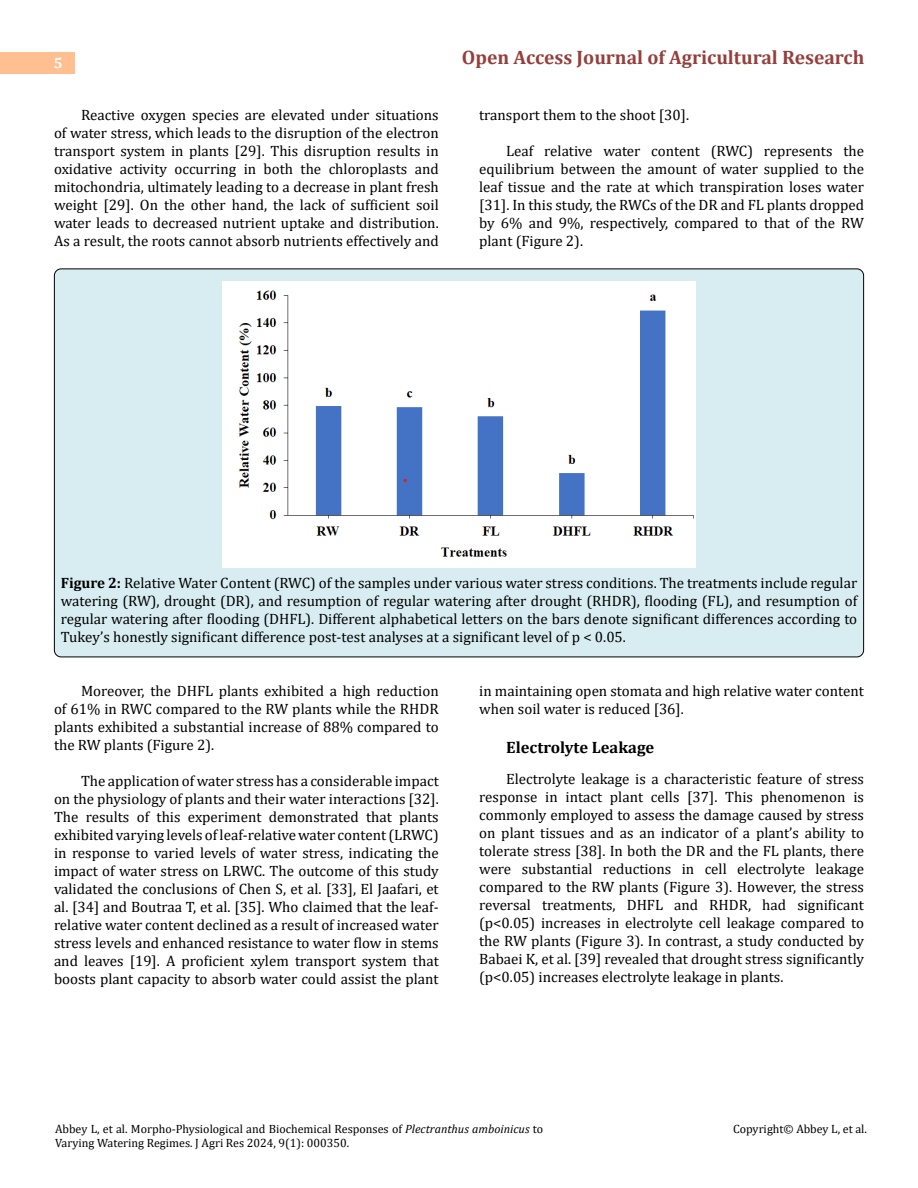
<style>
.page{position:relative;width:918px;height:1188px;background:#fff}
.page>*{position:absolute;margin:0;border:0;box-sizing:border-box;transform-origin:0 0}
.t1{font:700 19.5px "Cambria";color:#953f3c}
.t2{font:700 16.5px "Cambria";color:#000}
.t3{font:15px/18px "Cambria";color:#000;text-align:justify}
.t4{font:700 15px "Cambria";color:#fff}
.t5{font:12px/14.4px "Cambria";color:#000}
.s1{font-weight:700}
.s2{font-style:italic}
</style>
<div class="page">
<div style="left:0;top:52px;width:74px;height:21px;background:#ffbf91"></div>
<div style="left:54px;top:269px;width:810px;height:388px;background:#d8edf2;border-radius:7px"></div>
<img style="left:222px;top:282px;width:474px;height:285px">
<p class="t4" style="left:54px;top:53px;width:10px">5</p>
<h1 class="t1" style="left:462px;top:44px;width:404px">Open Access Journal of Agricultural Research</h1>
<p class="t3" style="left:54px;top:105px;width:386px;text-indent:27px">Reactive oxygen species are elevated under situations of water stress, which leads to the disruption of the electron transport system in plants [29]. This disruption results in oxidative activity occurring in both the chloroplasts and mitochondria, ultimately leading to a decrease in plant fresh weight [29]. On the other hand, the lack of sufficient soil water leads to decreased nutrient uptake and distribution.<br>As a result, the roots cannot absorb nutrients effectively and</p>
<p class="t3" style="left:479px;top:105px;width:211px">transport them to the shoot [30].</p>
<p class="t3" style="left:479px;top:141px;width:386px;text-indent:27px">Leaf relative water content (RWC) represents the equilibrium between the amount of water supplied to the leaf tissue and the rate at which transpiration loses water [31]. In this study, the RWCs of the DR and FL plants dropped by 6% and 9%, respectively, compared to that of the RW plant (Figure 2).</p>
<p class="t3" style="left:61px;top:573px;width:798px"><span class="s1">Figure 2:</span> Relative Water Content (RWC) of the samples under various water stress conditions. The treatments include regular watering (RW), drought (DR), and resumption of regular watering after drought (RHDR), flooding (FL), and resumption of regular watering after flooding (DHFL). Different alphabetical letters on the bars denote significant differences according to Tukey’s honestly significant difference post-test analyses at a significant level of p &lt; 0.05.</p>
<p class="t3" style="left:54px;top:681px;width:386px;text-indent:27px">Moreover, the DHFL plants exhibited a high reduction of 61% in RWC compared to the RW plants while the RHDR plants exhibited a substantial increase of 88% compared to the RW plants (Figure 2).</p>
<p class="t3" style="left:54px;top:771px;width:386px;text-indent:27px">The application of water stress has a considerable impact on the physiology of plants and their water interactions [32].<br>The results of this experiment demonstrated that plants exhibited varying levels of leaf-relative water content (LRWC) in response to varied levels of water stress, indicating the impact of water stress on LRWC. The outcome of this study validated the conclusions of Chen S, et al. [33], El Jaafari, et al. [34] and Boutraa T, et al. [35]. Who claimed that the leaf&shy;relative water content declined as a result of increased water stress levels and enhanced resistance to water flow in stems and leaves [19]. A proficient xylem transport system that boosts plant capacity to absorb water could assist the plant</p>
<p class="t3" style="left:479px;top:681px;width:386px">in maintaining open stomata and high relative water content when soil water is reduced [36].</p>
<p class="t2" style="left:506px;top:735px;width:150px">Electrolyte Leakage</p>
<p class="t3" style="left:479px;top:770px;width:386px;text-indent:27px">Electrolyte leakage is a characteristic feature of stress response in intact plant cells [37]. This phenomenon is commonly employed to assess the damage caused by stress on plant tissues and as an indicator of a plant’s ability to tolerate stress [38]. In both the DR and the FL plants, there were substantial reductions in cell electrolyte leakage compared to the RW plants (Figure 3). However, the stress reversal treatments, DHFL and RHDR, had significant (p&lt;0.05) increases in electrolyte cell leakage compared to the RW plants (Figure 3). In contrast, a study conducted by Babaei K, et al. [39] revealed that drought stress significantly (p&lt;0.05) increases electrolyte leakage in plants.</p>
<p class="t5" style="left:55px;top:1121px;width:490px">Abbey L, et al. Morpho-Physiological and Biochemical Responses of <span class="s2">Plectranthus amboinicus</span> to<br>Varying Watering Regimes. J Agri Res 2024, 9(1): 000350.</p>
<p class="t5" style="left:733px;top:1121px;width:135px">Copyright© Abbey L, et al.</p>
</div>
